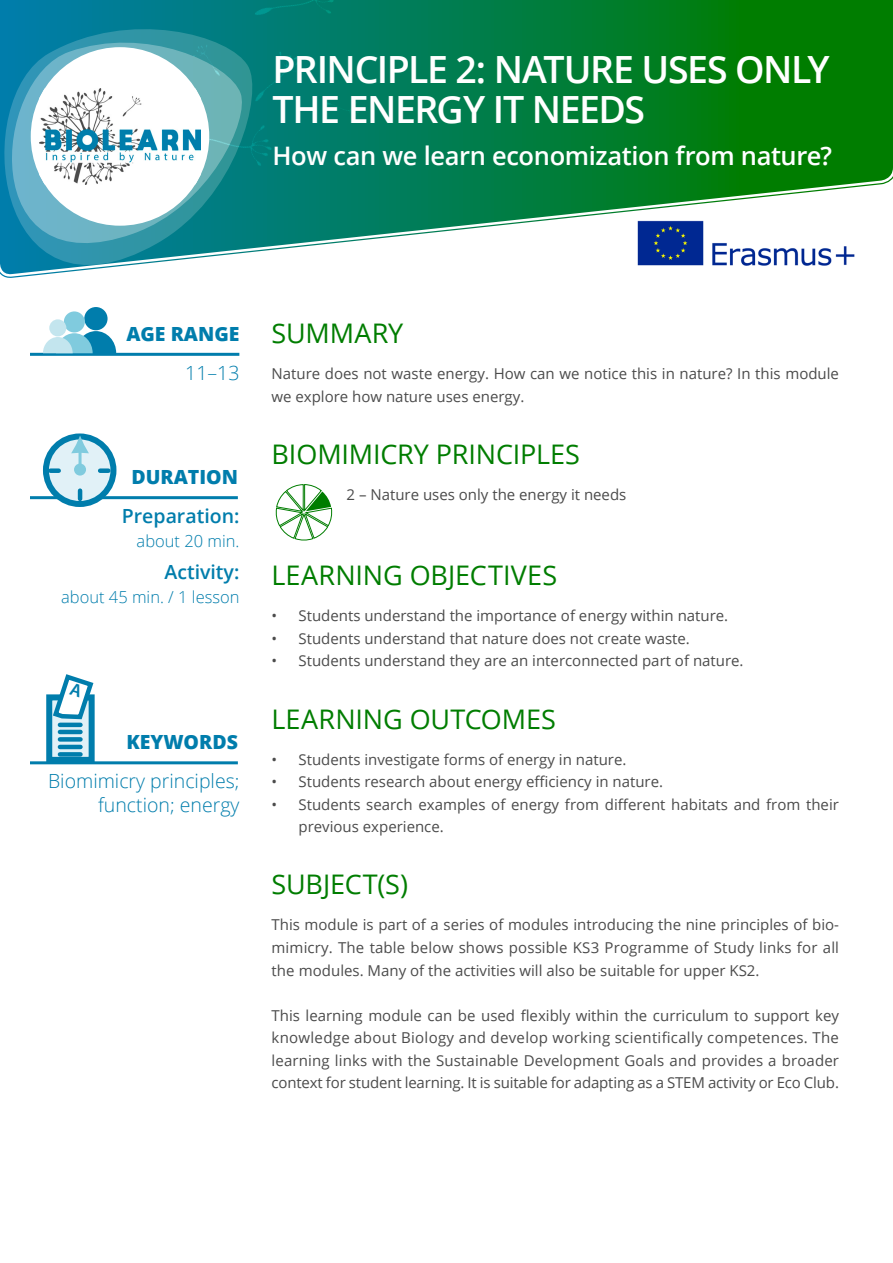
<style>
.page{position:relative;width:893px;height:1263px;background:#fff}
.page>*{position:absolute;margin:0;border:0;box-sizing:border-box;transform-origin:0 0}
.t1{font:600 37.5px/40.5px "Open Sans";letter-spacing:-.04em;color:#fff}
.t2{font:27px "Open Sans";letter-spacing:-.005em;color:#007d00}
.t3{font:600 25.5px "Open Sans";letter-spacing:-.015em;color:#fff}
.t4{font:300 19.5px/24px "Open Sans";color:#007dac;text-align:right}
.t5{font:800 19.5px "Open Sans";color:#007dac}
.t6{font:600 19.5px "Open Sans";color:#007dac}
.t7{font:300 16.5px "Open Sans";color:#007dac}
.t8{font:15px/22.5px "Open Sans";color:#4b4b4b}
</style>
<div class="page">
<svg style="left:2px;top:0;width:889px;height:266px"></svg>
<hr style="left:30px;top:353px;width:209px;height:3px;background:#007dac">
<hr style="left:30px;top:496px;width:208px;height:3px;background:#007dac">
<hr style="left:30px;top:761px;width:208px;height:3px;background:#007dac">
<div style="left:84px;top:307px;width:24px;height:23px;background:#007dac;border-radius:50%"></div>
<div style="left:64px;top:311px;width:21px;height:21px;background:#80cbde;border-radius:50%"></div>
<div style="left:49px;top:319px;width:17px;height:17px;background:#c3e5ee;border-radius:50%"></div>
<svg style="left:43px;top:331px;width:73px;height:22px"></svg>
<svg style="left:46px;top:436px;width:67px;height:68px;background:#c4e2ed"></svg>
<div style="left:43px;top:433px;width:73px;height:74px;border:6px solid #007dac;border-radius:50%"></div>
<svg style="left:71px;top:436px;width:18px;height:17px"></svg>
<svg style="left:78px;top:491px;width:4px;height:8px"></svg>
<hr style="left:79px;top:451px;width:3px;height:19px;background:#80cbde">
<div style="left:74px;top:464px;width:12px;height:12px;background:#80cbde;border-radius:50%"></div>
<div style="left:50px;top:468px;width:9px;height:5px;background:#007dac"></div>
<div style="left:100px;top:468px;width:8px;height:5px;background:#007dac"></div>
<svg style="left:46px;top:694px;width:49px;height:68px;background:#69b3cf"></svg>
<div style="left:60px;top:752px;width:20px;height:5px;background:#007dac"></div>
<div style="left:60px;top:737px;width:20px;height:5px;background:#007dac"></div>
<hr style="left:60px;top:723px;width:20px;height:4px;background:#007dac">
<hr style="left:60px;top:745px;width:20px;height:4px;background:#007dac">
<hr style="left:60px;top:730px;width:20px;height:4px;background:#007dac">
<svg style="left:0;top:8px;width:264px;height:270px"></svg>
<svg style="left:0;top:25px;width:250px;height:243px;background:#3799b1"></svg>
<img style="left:132px;top:0;width:281px;height:207px">
<div style="left:31px;top:47px;width:178px;height:179px;background:#fff;border-radius:50%"></div>
<img style="left:39px;top:89px;width:162px;height:95px">
<svg style="left:276px;top:484px;width:56px;height:56px"></svg>
<svg style="left:50px;top:674px;width:45px;height:47px"></svg>
<h1 class="t1" style="left:272px;top:48px;width:559px">PRINCIPLE 2: NATURE USES ONLY<br>THE ENERGY IT NEEDS</h1>
<h3 class="t3" style="left:272px;top:138px;width:561px">How can we learn economization from nature?</h3>
<h3 class="t5" style="left:126px;top:319px;width:115px">AGE RANGE</h3>
<h3 class="t4" style="left:185px;top:360px;width:56px">11–13</h3>
<h3 class="t5" style="left:131px;top:462px;width:108px">DURATION</h3>
<h3 class="t6" style="left:122px;top:503px;width:119px">Preparation:</h3>
<p class="t7" style="left:137px;top:530px;width:104px">about 20 min.</p>
<h3 class="t6" style="left:164px;top:558px;width:76px">Activity:</h3>
<p class="t7" style="left:61px;top:585px;width:180px">about 45 min. / 1 lesson</p>
<h3 class="t5" style="left:126px;top:727px;width:113px">KEYWORDS</h3>
<h3 class="t4" style="left:48px;top:769px;width:193px">Biomimicry principles; function; energy</h3>
<h2 class="t2" style="left:272px;top:315px;width:133px">SUMMARY</h2>
<p class="t8" style="left:272px;top:362px;width:569px">Nature does not waste energy. How can we notice this in nature? In this module we explore how nature uses energy.</p>
<h2 class="t2" style="left:272px;top:436px;width:310px">BIOMIMICRY PRINCIPLES</h2>
<p class="t8" style="left:346px;top:483px;width:281px">2 – Nature uses only the energy it needs</p>
<h2 class="t2" style="left:272px;top:557px;width:287px">LEARNING OBJECTIVES</h2>
<p class="t8" style="left:272px;top:604px;width:458px">• Students understand the importance of energy within nature.</p>
<p class="t8" style="left:272px;top:626px;width:420px">• Students understand that nature does not create waste.</p>
<p class="t8" style="left:272px;top:649px;width:474px">• Students understand they are an interconnected part of nature.</p>
<h2 class="t2" style="left:272px;top:700px;width:286px">LEARNING OUTCOMES</h2>
<p class="t8" style="left:272px;top:747px;width:356px">• Students investigate forms of energy in nature.</p>
<p class="t8" style="left:272px;top:770px;width:393px">• Students research about energy efficiency in nature.</p>
<p class="t8" style="left:298px;top:792px;width:542px;text-indent:-27px">• Students search examples of energy from different habitats and from their previous experience.</p>
<h2 class="t2" style="left:272px;top:866px;width:138px">SUBJECT(S)</h2>
<p class="t8" style="left:272px;top:913px;width:569px;text-align:justify">This module is part of a series of modules introducing the nine principles of bio&shy;mimicry. The table below shows possible KS3 Programme of Study links for all the modules. Many of the activities will also be suitable for upper KS2.</p>
<p class="t8" style="left:272px;top:1003px;width:569px;text-align:justify">This learning module can be used flexibly within the curriculum to support key knowledge about Biology and develop working scientifically competences. The learning links with the Sustainable Development Goals and provides a broader context for student learning. It is suitable for adapting as a STEM activity or Eco Club.</p>
</div>
